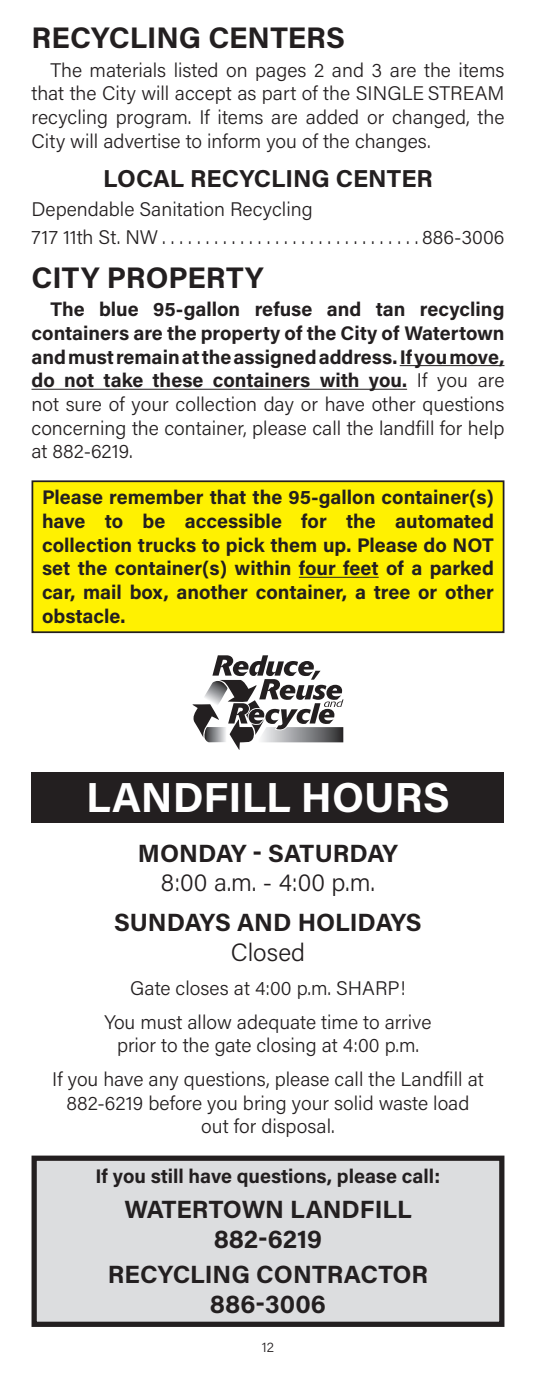
<style>
.page{position:relative;width:536px;height:1386px;background:#fff}
.page>*{position:absolute;margin:0;border:0;box-sizing:border-box;transform-origin:0 0}
.t1{font:700 42px "Acumin Pro";color:#fff}
.t2{font:700 29.75px "Acumin Pro";color:#231f20}
.t3{font:700 24.85px/29.9px "Acumin Pro";color:#231f20;text-align:center}
.t4{font:300 24.85px/29.9px "Acumin Pro";color:#231f20;text-align:center}
.t5{font:700 24.5px "Acumin Pro";letter-spacing:-.005em;color:#231f20}
.t6{font:700 19.6px/23.6px "Acumin Pro";color:#231f20;text-align:justify}
.t7{font:300 19.6px/23.6px "Acumin Pro";color:#231f20;text-align:center}
.t8{font:300 14px "Acumin Pro";color:#231f20}
.s1{font-weight:300}
.s2{font-weight:700}
</style>
<div class="page">
<svg style="left:192px;top:655px;width:151px;height:95px"></svg>
<hr style="left:399px;top:365px;width:105px;height:1px;background:#231f20">
<hr style="left:32px;top:389px;width:375px;height:1px;background:#231f20">
<div style="left:32px;top:481px;width:471px;height:151px;background:#fff101"></div>
<div style="left:32px;top:480px;width:472px;height:153px;border:2px solid #231f20"></div>
<hr style="left:299px;top:577px;width:79px;height:1px;background:#231f20">
<div style="left:32px;top:772px;width:472px;height:50px;background:#231f20"></div>
<div style="left:34px;top:1158px;width:467px;height:166px;background:#dcdddf"></div>
<div style="left:32px;top:1156px;width:472px;height:171px;border:5px solid #231f20"></div>
<p class="t2" style="left:32px;top:17px;width:315px">RECYCLING CENTERS</p>
<p class="t7" style="left:32px;top:57px;width:474px;text-align:justify;text-indent:19px">The materials listed on pages 2 and 3 are the items that the City will accept as part of the SINGLE STREAM recycling program. If items are added or changed, the City will advertise to inform you of the changes.</p>
<p class="t5" style="left:103px;top:161px;width:331px">LOCAL RECYCLING CENTER</p>
<p class="t7" style="left:32px;top:196px;width:282px">Dependable Sanitation Recycling</p>
<p class="t7" style="left:32px;top:225px;width:474px">717 11th St. NW . . . . . . . . . . . . . . . . . . . . . . . . . . . . . 886-3006</p>
<p class="t2" style="left:32px;top:256px;width:233px">CITY PROPERTY</p>
<p class="t6" style="left:32px;top:297px;width:474px;text-indent:19px">The blue 95-gallon refuse and tan recycling containers are the property of the City of Watertown and must remain at the assigned address. If you move, do not take these containers with you. <span class="s1">If you are not sure of your collection day or have other questions concerning the container, please call the landfill for help at 882-6219.</span></p>
<p class="t6" style="left:42px;top:485px;width:453px">Please remember that the 95-gallon container(s) have to be accessible for the automated collection trucks to pick them up. Please do NOT set the container(s) within four feet of a parked car, mail box, another container, a tree or other obstacle.</p>
<p class="t1" style="left:86px;top:767px;width:365px">LANDFILL HOURS</p>
<p class="t4" style="left:138px;top:837px;width:261px"><span class="s2">MONDAY - SATURDAY<br></span>8:00 a.m. - 4:00 p.m.</p>
<p class="t3" style="left:114px;top:907px;width:309px">SUNDAYS AND HOLIDAYS<br><span class="s1">Closed</span></p>
<p class="t7" style="left:130px;top:976px;width:277px">Gate closes at 4:00 p.m. SHARP!</p>
<p class="t7" style="left:104px;top:1009px;width:329px">You must allow adequate time to arrive prior to the gate closing at 4:00 p.m.</p>
<p class="t7" style="left:52px;top:1067px;width:433px">If you have any questions, please call the Landfill at<br>882-6219 before you bring your solid waste load out for disposal.</p>
<p class="t6" style="left:96px;top:1164px;width:346px">If you still have questions, please call:</p>
<p class="t3" style="left:124px;top:1193px;width:289px">WATERTOWN LANDFILL<br>882-6219</p>
<p class="t3" style="left:108px;top:1258px;width:321px">RECYCLING CONTRACTOR<br>886-3006</p>
<p class="t8" style="left:262px;top:1338px;width:14px">12</p>
</div>
